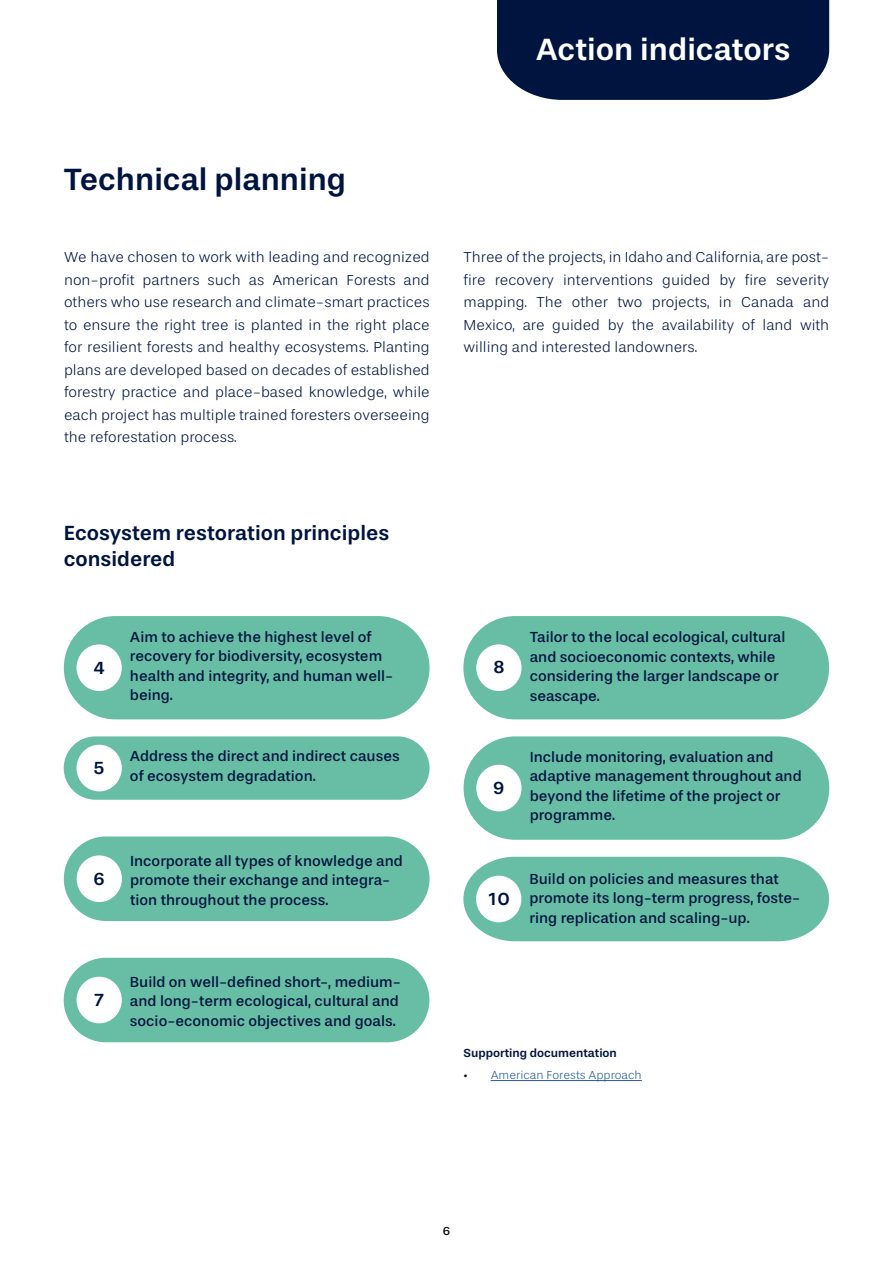
<style>
.page{position:relative;width:893px;height:1263px;background:#fff}
.page>*{position:absolute;margin:0;border:0;box-sizing:border-box;transform-origin:0 0}
.t1{font:500 31.5px "Stevie Sans";color:#001440}
.t2{font:500 31.5px "Stevie Sans";color:#fff}
.t3{font:500 21px/25.2px "Stevie Sans";color:#001440}
.t4{font:500 18px "Stevie Sans";color:#001440}
.t5{font:15px/19.5px "Stevie Sans";color:#001440}
.t6{font:300 15px/22.5px "Stevie Sans";color:#001440;text-align:justify}
.t7{font:300 12px "Stevie Sans";color:#275b9b}
.t8{font:500 12px "Stevie Sans";color:#001440}
.t9{font:12px "Stevie Sans";color:#000}
.s1{color:#000}
</style>
<div class="page">
<hr style="left:491px;top:1080px;width:151px;height:1px;background:#275b9b">
<div style="left:64px;top:736px;width:365px;height:64px;background:#67bea4;border-radius:32px"></div>
<div style="left:77px;top:745px;width:45px;height:46px;background:#fff;border-radius:50%"></div>
<div style="left:64px;top:958px;width:365px;height:84px;background:#67bea4;border-radius:42px"></div>
<div style="left:77px;top:977px;width:45px;height:46px;background:#fff;border-radius:50%"></div>
<div style="left:463px;top:616px;width:366px;height:103px;background:#67bea4;border-radius:52px"></div>
<div style="left:476px;top:644px;width:46px;height:47px;background:#fff;border-radius:50%"></div>
<div style="left:464px;top:736px;width:365px;height:104px;background:#67bea4;border-radius:52px"></div>
<div style="left:476px;top:765px;width:46px;height:46px;background:#fff;border-radius:50%"></div>
<div style="left:64px;top:616px;width:365px;height:103px;background:#67bea4;border-radius:52px"></div>
<div style="left:77px;top:644px;width:45px;height:47px;background:#fff;border-radius:50%"></div>
<div style="left:64px;top:836px;width:365px;height:85px;background:#67bea4;border-radius:42px"></div>
<div style="left:77px;top:855px;width:45px;height:47px;background:#fff;border-radius:50%"></div>
<svg style="left:463px;top:857px;width:366px;height:84px;background:#70c2a9"></svg>
<div style="left:476px;top:876px;width:45px;height:46px;background:#fff;border-radius:50%"></div>
<div style="left:497px;top:0;width:332px;height:100px;background:#001440"></div>
<h1 class="t1" style="left:64px;top:161px;width:284px">Technical planning</h1>
<h1 class="t2" style="left:536px;top:31px;width:256px">Action indicators</h1>
<p class="t6" style="left:64px;top:246px;width:367px">We have chosen to work with leading and recognized non-profit partners such as American Forests and others who use research and climate-smart practices to ensure the right tree is planted in the right place for resilient forests and healthy ecosystems. Planting plans are developed based on decades of established forestry practice and place-based knowledge, while each project has multiple trained foresters overseeing the reforestation process.</p>
<p class="t6" style="left:464px;top:246px;width:367px">Three of the projects, in Idaho and California, are post&shy;fire recovery interventions guided by fire severity mapping. The other two projects, in Canada and Mexico, are guided by the availability of land with willing and interested landowners.</p>
<h2 class="t3" style="left:64px;top:521px;width:327px">Ecosystem restoration principles considered</h2>
<p class="t4" style="left:93px;top:657px;width:13px">4</p>
<p class="t4" style="left:94px;top:757px;width:12px">5</p>
<p class="t5" style="left:130px;top:627px;width:265px">Aim to achieve the highest level of recovery for biodiversity, ecosystem health and integrity, and human well&shy;being.</p>
<p class="t5" style="left:130px;top:746px;width:271px">Address the direct and indirect causes of ecosystem degradation.</p>
<p class="t4" style="left:493px;top:656px;width:13px">8</p>
<p class="t4" style="left:493px;top:777px;width:13px">9</p>
<p class="t5" style="left:530px;top:627px;width:257px">Tailor to the local ecological, cultural and socioeconomic contexts, while considering the larger landscape or seascape.</p>
<p class="t5" style="left:530px;top:747px;width:273px">Include monitoring, evaluation and adaptive management throughout and beyond the lifetime of the project or programme.</p>
<p class="t5" style="left:130px;top:851px;width:274px">Incorporate all types of knowledge and promote their exchange and integra&shy;tion throughout the process.</p>
<p class="t4" style="left:94px;top:868px;width:13px">6</p>
<p class="t5" style="left:530px;top:869px;width:272px">Build on policies and measures that promote its long-term progress, foste&shy;ring replication and scaling-up.</p>
<p class="t4" style="left:488px;top:888px;width:24px">10</p>
<p class="t4" style="left:94px;top:989px;width:11px">7</p>
<p class="t5" style="left:130px;top:972px;width:272px">Build on well-defined short-, medium&shy;and long-term ecological, cultural and socio-economic objectives and goals.</p>
<p class="t8" style="left:464px;top:1046px;width:155px">Supporting documentation</p>
<p class="t7" style="left:464px;top:1068px;width:180px"><span class="s1">•</span> American Forests Approach</p>
<p class="t9" style="left:443px;top:1224px;width:9px">6</p>
</div>
